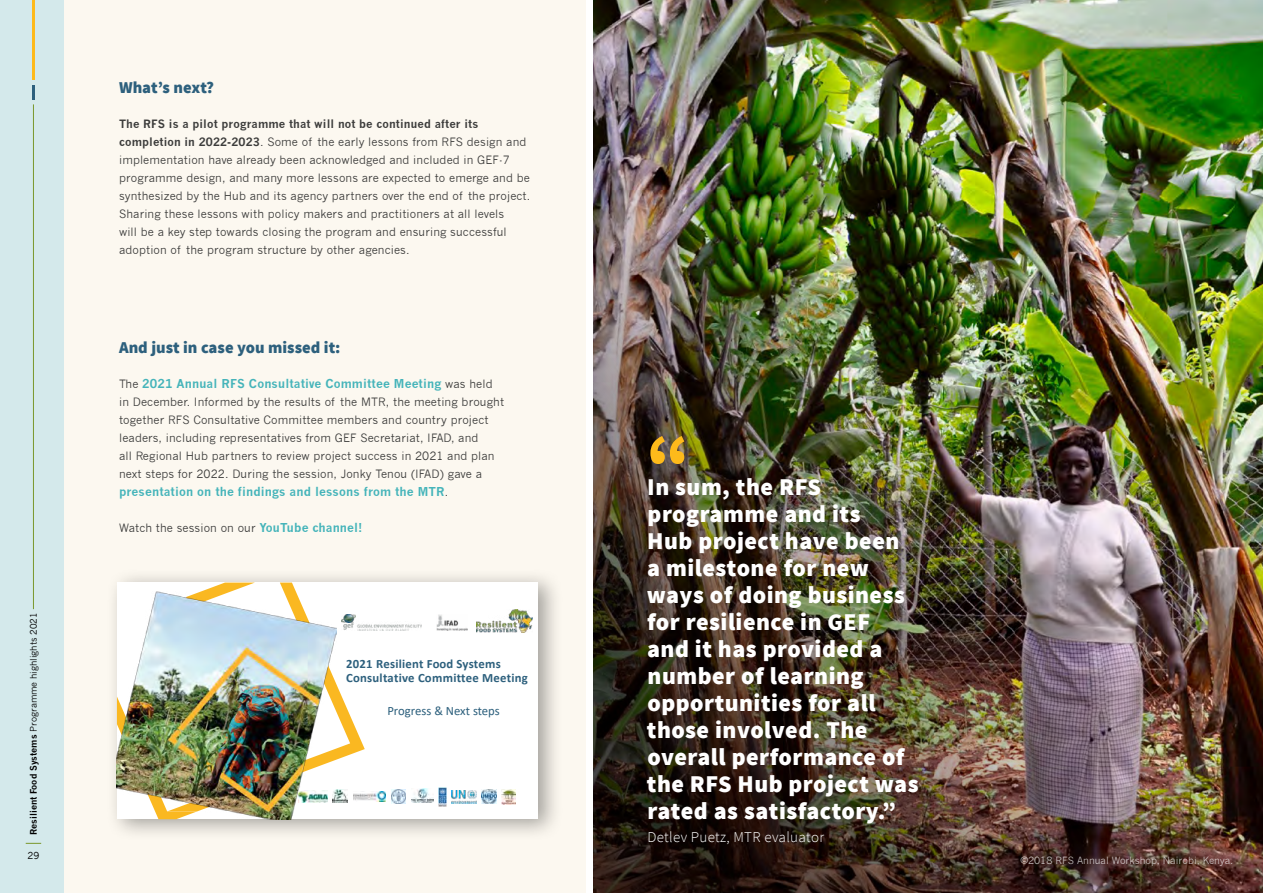
<style>
.page{position:relative;width:1263px;height:893px;background:#fff}
.page>*{position:absolute;margin:0;border:0;box-sizing:border-box;transform-origin:0 0}
.t1{font:900 75px "Equilibrium";color:#feba1b}
.t2{font:900 24px/27px "Equilibrium";letter-spacing:.02em;color:#fff}
.t3{font:900 16.5px "Equilibrium";color:#2d607d}
.t4{font:300 15px "Equilibrium";letter-spacing:.02em;color:#fff}
.t5{font:700 12.75px/13.8px "Calibri";letter-spacing:.02em;color:#2d607d}
.t6{font:12.75px "Calibri";color:#2d607d}
.t7{font:700 12px "News Gothic";letter-spacing:.01em;color:#45b4ba}
.t8{font:11.25px/18px "News Gothic";letter-spacing:.01em;color:#3c3c3b}
.t9{font:9.75px "News Gothic";color:#fff}
.t10{font:9.45px "News Gothic";color:#000}
.t11{font:8.85px "News Gothic";color:#000}
.s1{font-weight:700}
.s2{font-weight:400;font-size:11.25px;color:#3c3c3b}
.s3{font-weight:700;font-size:12px;color:#45b4ba}
</style>
<div class="page">
<div style="left:64px;top:0;width:522px;height:893px;background:#fcf8f0"></div>
<div style="left:0;top:0;width:64px;height:893px;background:#d4e9eb"></div>
<div style="left:106px;top:568px;width:458px;height:273px;background:#000;opacity:.35"></div>
<div style="left:117px;top:583px;width:421px;height:236px;background:#fff"></div>
<img style="left:502px;top:789px;width:13px;height:16px">
<img style="left:481px;top:790px;width:16px;height:13px">
<img style="left:365px;top:792px;width:20px;height:10px">
<img style="left:391px;top:790px;width:15px;height:14px">
<img style="left:438px;top:787px;width:8px;height:19px">
<img style="left:452px;top:791px;width:24px;height:12px">
<img style="left:411px;top:788px;width:22px;height:14px">
<svg style="left:280px;top:583px;width:85px;height:220px"></svg>
<svg style="left:202px;top:583px;width:52px;height:8px"></svg>
<img style="left:117px;top:591px;width:219px;height:228px">
<svg style="left:342px;top:614px;width:13px;height:1px"></svg>
<img style="left:342px;top:615px;width:80px;height:15px">
<img style="left:476px;top:609px;width:57px;height:23px">
<img style="left:437px;top:615px;width:30px;height:15px">
<svg style="left:26px;top:843px;width:15px;height:1px"></svg>
<hr style="left:32px;top:0;width:3px;height:80px;background:#feba1b">
<hr style="left:32px;top:85px;width:3px;height:15px;background:#2d607d">
<hr style="left:33px;top:104px;width:1px;height:505px;background:#7a972b">
<img style="left:593px;top:0;width:670px;height:893px">
<p class="t11" style="left:28px;top:835px;width:224px;rotate:-90deg"><span class="s1">Resilient Food Systems</span> Programme highlights 2021</p>
<p class="t10" style="left:28px;top:850px;width:13px">29</p>
<h3 class="t3" style="left:119px;top:77px;width:97px">What’s next?</h3>
<p class="t8" style="left:119px;top:115px;width:413px"><span class="s1">The RFS is a pilot programme that will not be continued after its completion in 2022-2023</span>. Some of the early lessons from RFS design and implementation have already been acknowledged and included in GEF-7 programme design, and many more lessons are expected to emerge and be synthesized by the Hub and its agency partners over the end of the project.<br>Sharing these lessons with policy makers and practitioners at all levels<br>will be a key step towards closing the program and ensuring successful adoption of the program structure by other agencies.</p>
<h3 class="t3" style="left:119px;top:336px;width:223px">And just in case you missed it:</h3>
<p class="t7" style="left:119px;top:376px;width:375px"><span class="s2">The</span> 2021 Annual RFS Consultative Committee Meeting <span class="s2">was held</span></p>
<p class="t8" style="left:119px;top:392px;width:387px">in December. Informed by the results of the MTR, the meeting brought together RFS Consultative Committee members and country project leaders, including representatives from GEF Secretariat, IFAD, and<br>all Regional Hub partners to review project success in 2021 and plan next steps for 2022. During the session, Jonky Tenou (IFAD) gave a</p>
<p class="t7" style="left:119px;top:484px;width:331px">presentation on the findings and lessons from the MTR<span class="s2">.</span></p>
<p class="t8" style="left:119px;top:518px;width:245px">Watch the session on our <span class="s3">YouTube channel!</span></p>
<p class="t5" style="left:346px;top:657px;width:183px">2021 Resilient Food Systems<br>Consultative Committee Meeting</p>
<p class="t6" style="left:387px;top:702px;width:114px">Progress &amp; Next steps</p>
<h1 class="t1" style="left:646px;top:413px;width:45px">“</h1>
<p class="t2" style="left:647px;top:475px;width:273px">In sum, the RFS programme and its<br>Hub project have been<br>a milestone for new ways of doing business for resilience in GEF<br>and it has provided a number of learning opportunities for all those involved. The overall performance of the RFS Hub project was rated as satisfactory.”</p>
<h3 class="t4" style="left:647px;top:828px;width:178px">Detlev Puetz, MTR evaluator</h3>
<p class="t9" style="left:1021px;top:855px;width:214px">©2018 RFS Annual Workshop, Nairobi, Kenya.</p>
</div>
